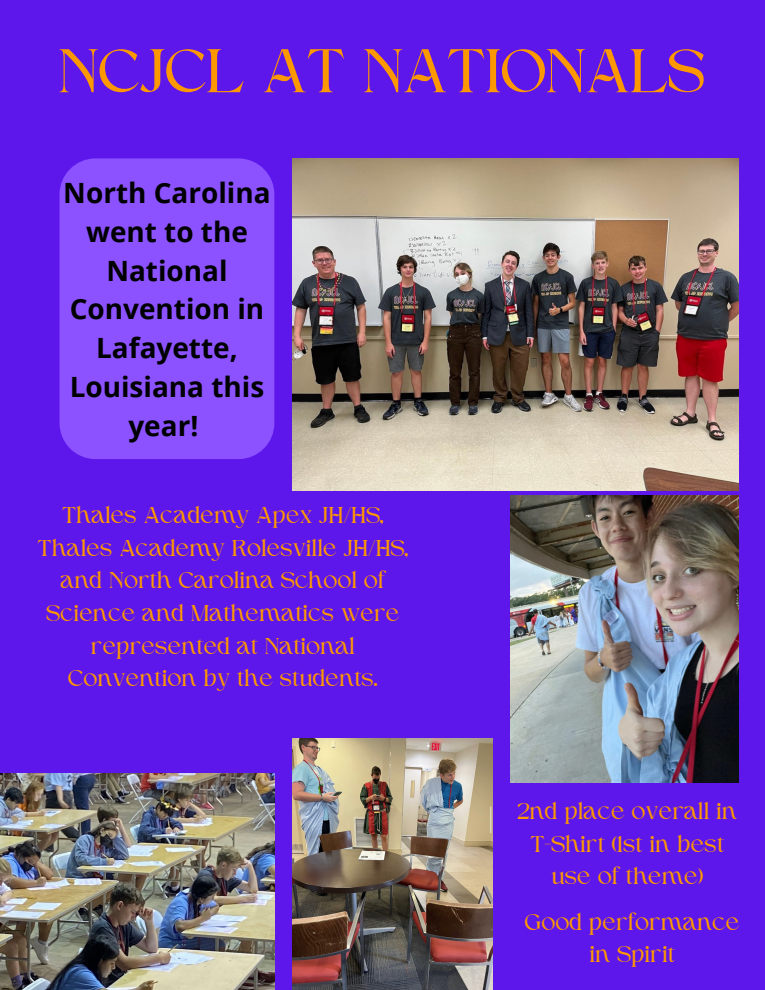
<style>
.page{position:relative;width:765px;height:990px;background:#5e17eb}
.page>*{position:absolute;margin:0;border:0;box-sizing:border-box;transform-origin:0 0}
.t1{font:62.88px "Higuen";color:#fd9800}
.t2{font:700 27.92px/38.9px "Open Sans";color:#000;text-align:center}
.t3{font:23.4px/32.6px "Higuen";color:#fd9800;text-align:center}
</style>
<div class="page">
<div style="left:60px;top:158px;width:214px;height:301px;background:#8c52ff;border-radius:36px"></div>
<img style="left:293px;top:158px;width:446px;height:332px">
<img style="left:511px;top:495px;width:228px;height:287px">
<img style="left:0;top:773px;width:275px;height:217px">
<img style="left:293px;top:738px;width:199px;height:252px">
<h1 class="t1" style="left:60px;top:45px;width:648px">NCJCL AT NATIONALS</h1>
<p class="t2" style="left:63px;top:173px;width:209px">North Carolina went to the<br>National<br>Convention in<br>Lafayette,<br>Louisiana this year!</p>
<p class="t3" style="left:38px;top:501px;width:372px">Thales Academy Apex JH/HS,<br>Thales Academy Rolesville JH/HS, and North Carolina School of<br>Science and Mathematics were represented at National<br>Convention by the students.</p>
<p class="t3" style="left:518px;top:797px;width:221px">2nd place overall in<br>T-Shirt (1st in best use of theme)</p>
<p class="t3" style="left:525px;top:907px;width:216px">Good performance in Spirit</p>
</div>
